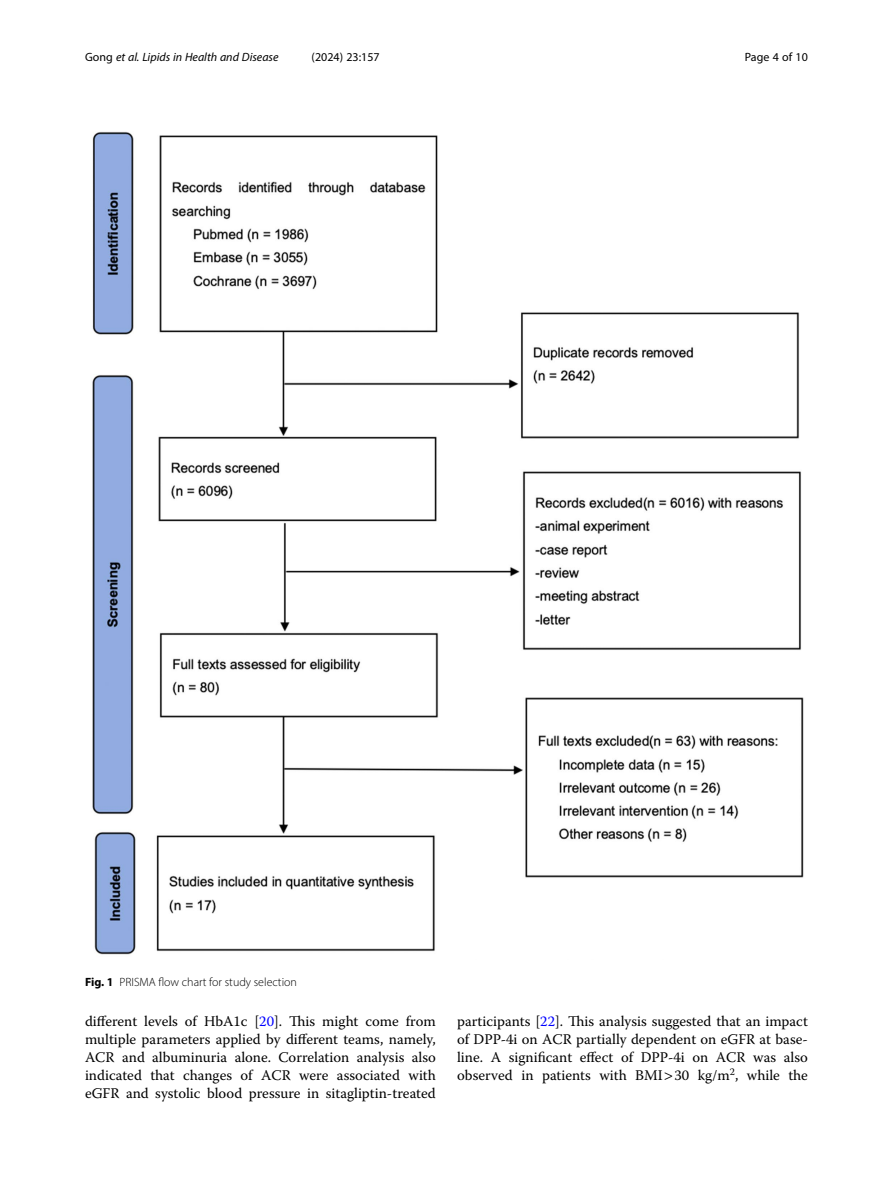
<style>
.page{position:relative;width:893px;height:1191px;background:#fff}
.page>*{position:absolute;margin:0;border:0;box-sizing:border-box;transform-origin:0 0}
.Body_Text_Indent{font:14.7px/18px "Warnock Pro";color:#000;text-align:justify}
.Figure_Caption{font:300 12px "Myriad Pro";color:#000}
.t1{font:italic 12px "Myriad Pro";color:#000}
.t2{font:12px "Myriad Pro";color:#000}
.s1{font-style:normal}
.s2{font-weight:700}
.s3{color:#00f}
</style>
<div class="page">
<img style="left:92px;top:131px;width:712px;height:824px">
<p class="t1" style="left:85px;top:50px;width:195px"><span class="s1">Gong</span> et al. Lipids in Health and Disease</p>
<p class="t2" style="left:312px;top:50px;width:70px">(2024) 23:157</p>
<p class="t2" style="left:745px;top:50px;width:65px">Page 4 of 10</p>
<p class="Figure_Caption" style="left:85px;top:974px;width:213px"><span class="s2">Fig. 1</span> PRISMA flow chart for study selection</p>
<p class="Body_Text_Indent" style="left:85px;top:1012px;width:352px">different levels of HbA1c [<span class="s3">20</span>]. This might come from multiple parameters applied by different teams, namely, ACR and albuminuria alone. Correlation analysis also indicated that changes of ACR were associated with eGFR and systolic blood pressure in sitagliptin-treated</p>
<p class="Body_Text_Indent" style="left:457px;top:1012px;width:352px">participants [<span class="s3">22</span>]. This analysis suggested that an impact of DPP-4i on ACR partially dependent on eGFR at base&shy;line. A significant effect of DPP-4i on ACR was also observed in patients with BMI 30 kg/m<sup>2</sup>, while the</p>
</div>
